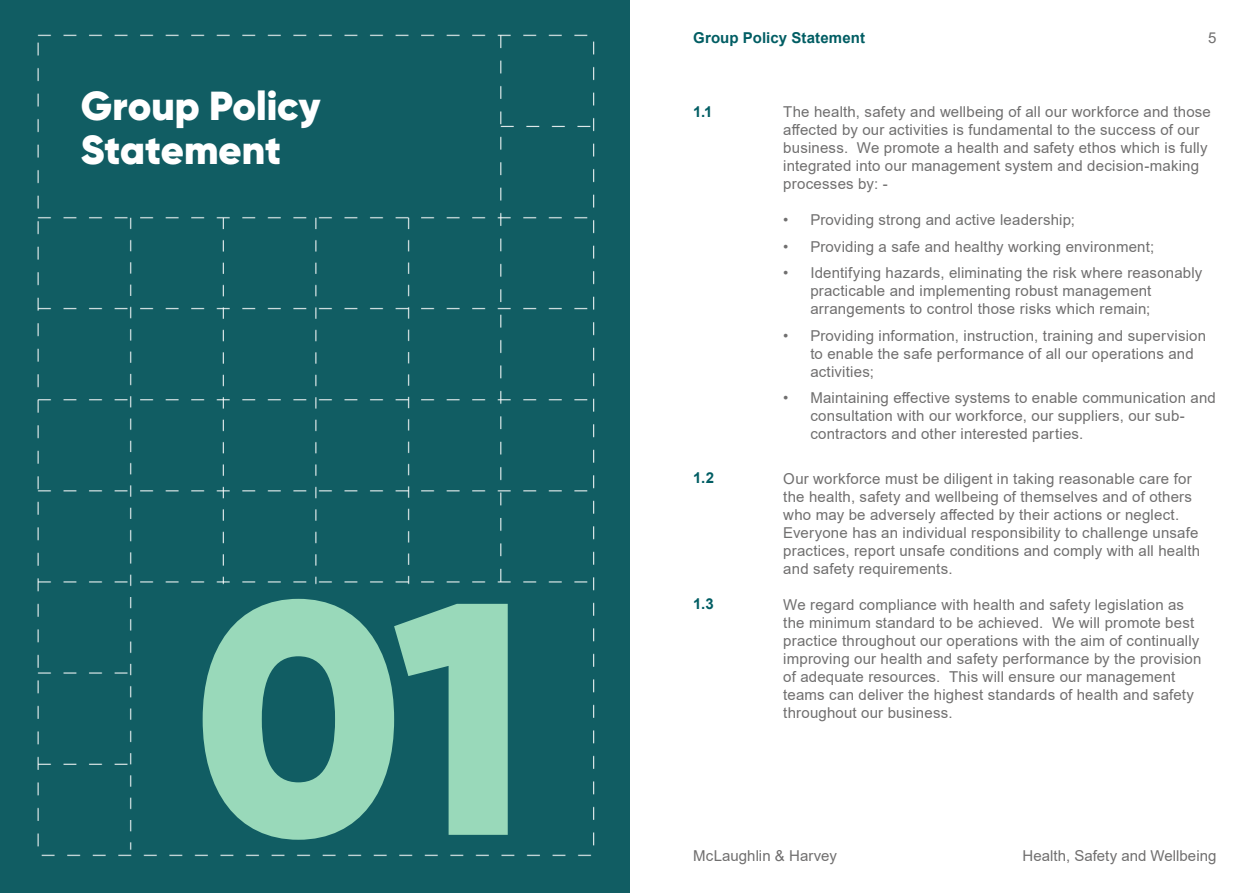
<style>
.page{position:relative;width:1259px;height:893px;background:#fff}
.page>*{position:absolute;margin:0;border:0;box-sizing:border-box;transform-origin:0 0}
.t1{font:900 330px "Gilroy";color:#99d9ba}
.t2{font:900 40.5px/43.5px "Gilroy";color:#fff}
.t3{font:15px/18px "Arial";letter-spacing:.015em;color:#706f6f}
.t4{font:700 15px "Arial";letter-spacing:.005em;color:#005d63}
</style>
<div class="page">
<div style="left:0;top:0;width:629px;height:893px;background:#115d63"></div>
<h2 class="t2" style="left:81px;top:84px;width:241px">Group Policy<br>Statement</h2>
<h1 class="t1" style="left:194px;top:510px;width:336px">01</h1>
<p class="t4" style="left:693px;top:27px;width:173px">Group Policy Statement</p>
<p class="t3" style="left:1208px;top:28px;width:10px">5</p>
<p class="t4" style="left:693px;top:101px;width:21px">1.1</p>
<p class="t4" style="left:693px;top:467px;width:22px">1.2</p>
<p class="t4" style="left:693px;top:593px;width:22px">1.3</p>
<p class="t3" style="left:783px;top:103px;width:429px">The health, safety and wellbeing of all our workforce and those affected by our activities is fundamental to the success of our business. We promote a health and safety ethos which is fully integrated into our management system and decision-making processes by: -</p>
<p class="t3" style="left:783px;top:211px;width:293px">• Providing strong and active leadership;</p>
<p class="t3" style="left:783px;top:237px;width:372px">• Providing a safe and healthy working environment;</p>
<p class="t3" style="left:810px;top:264px;width:394px;text-indent:-27px">• Identifying hazards, eliminating the risk where reasonably practicable and implementing robust management arrangements to control those risks which remain;</p>
<p class="t3" style="left:810px;top:326px;width:397px;text-indent:-27px">• Providing information, instruction, training and supervision to enable the safe performance of all our operations and activities;</p>
<p class="t3" style="left:810px;top:389px;width:407px;text-indent:-27px">• Maintaining effective systems to enable communication and consultation with our workforce, our suppliers, our sub&shy;contractors and other interested parties.</p>
<p class="t3" style="left:783px;top:469px;width:418px">Our workforce must be diligent in taking reasonable care for the health, safety and wellbeing of themselves and of others who may be adversely affected by their actions or neglect.<br>Everyone has an individual responsibility to challenge unsafe practices, report unsafe conditions and comply with all health and safety requirements.</p>
<p class="t3" style="left:783px;top:595px;width:420px">We regard compliance with health and safety legislation as the minimum standard to be achieved. We will promote best practice throughout our operations with the aim of continually improving our health and safety performance by the provision of adequate resources. This will ensure our management teams can deliver the highest standards of health and safety throughout our business.</p>
<p class="t3" style="left:693px;top:847px;width:145px">McLaughlin &amp; Harvey</p>
<p class="t3" style="left:1022px;top:847px;width:195px">Health, Safety and Wellbeing</p>
</div>
